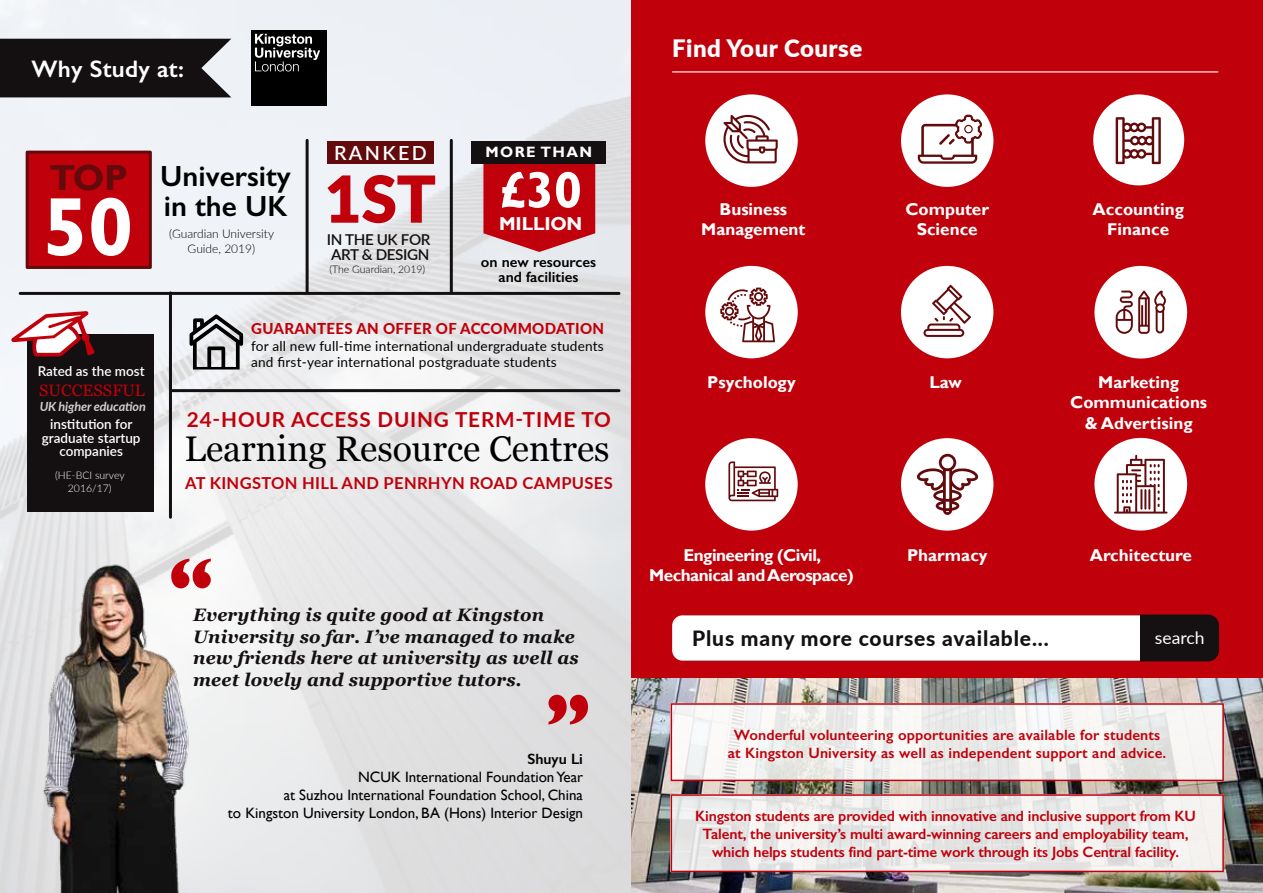
<style>
.page{position:relative;width:1263px;height:893px;background:#fff}
.page>*{position:absolute;margin:0;border:0;box-sizing:border-box;transform-origin:0 0}
.t1{font:700 83.25px "Gill Sans";color:#fff}
.t2{font:700 51.45px "Gill Sans";color:#fff}
.t3{font:700 36.15px "Gill Sans";color:#620a0c}
.t4{font:35.7px "Georgia";color:#000}
.t5{font:600 29.25px/29.2px "Gill Sans";color:#000}
.t6{font:900 24px "Lato";letter-spacing:.02em;color:#fff}
.t7{font:600 24px "Gill Sans";letter-spacing:.01em;color:#fff}
.t8{font:800 21px "Lato";letter-spacing:.04em;color:#141011}
.t9{font:700 20.7px "Lato";letter-spacing:.04em;color:#c0000b}
.t10{font:600 19.5px "Lato";letter-spacing:.12em;color:#fff}
.t11{font:700 18.75px "Gill Sans";letter-spacing:-.01em;color:#fff}
.t12{font:italic 700 18px/21.6px "Georgia";letter-spacing:.01em;color:#141011}
.t13{font:17.25px "Lato";color:#fff}
.t14{font:700 17.1px/20.5px "Gill Sans";color:#fff;text-align:center}
.t15{font:700 17.1px/20.5px "Gill Sans";letter-spacing:-.03em;color:#fff;text-align:center}
.t16{font:700 16.5px "Lato";letter-spacing:.02em;color:#c0000b}
.t17{font:16.5px "Georgia";letter-spacing:.01em;color:#c0000b}
.t18{font:600 15px/18px "Gill Sans";letter-spacing:-.01em;color:#c0000b;text-align:center}
.t19{font:15px/18px "Gill Sans";color:#000;text-align:right}
.t20{font:600 15px/18px "Gill Sans";letter-spacing:.01em;color:#c0000b;text-align:center}
.t21{font:600 15px/15px "Gill Sans";color:#000;text-align:center}
.t22{font:800 15px "Lato";letter-spacing:.02em;color:#c0000b}
.t23{font:600 15px/15px "Lato";letter-spacing:-.025em;color:#141011}
.t24{font:700 15px "Gill Sans";letter-spacing:.09em;color:#fff}
.t25{font:13.65px/16.4px "Lato";letter-spacing:.015em;color:#000}
.t26{font:600 13.5px/13.5px "Lato";color:#fff;text-align:center}
.t27{font:italic 700 12.6px "Lato";letter-spacing:-.01em;color:#fff}
.t28{font:300 12px/14.4px "Lato";color:#000;text-align:center}
.t29{font:300 10.5px/12.6px "Lato";color:#fff;text-align:center}
.t30{font:300 10.5px "Lato";color:#000}
.s1{font-family:"Lato";font-weight:800;font-size:63px;color:#c0000b}
</style>
<div class="page">
<img style="left:0;top:0;width:631px;height:893px">
<div style="left:26px;top:151px;width:126px;height:118px;background:#c0000b;border:3px solid #620a0c"></div>
<img style="left:31px;top:543px;width:180px;height:350px">
<div style="left:631px;top:0;width:632px;height:679px;background:#c0000b"></div>
<div style="left:901px;top:94px;width:92px;height:93px;background:#fff;border-radius:50%"></div>
<img style="left:631px;top:678px;width:632px;height:215px">
<svg style="left:548px;top:695px;width:40px;height:29px"></svg>
<svg style="left:171px;top:559px;width:40px;height:29px"></svg>
<div style="left:0;top:39px;width:231px;height:58px;background:#141011"></div>
<div style="left:251px;top:30px;width:76px;height:76px;background:#000"></div>
<svg style="left:255px;top:34px;width:65px;height:38px"></svg>
<div style="left:705px;top:266px;width:93px;height:92px;background:#fff;border-radius:50%"></div>
<div style="left:705px;top:94px;width:93px;height:93px;background:#fff;border-radius:50%"></div>
<svg style="left:1093px;top:94px;width:92px;height:92px"></svg>
<div style="left:901px;top:266px;width:92px;height:92px;background:#fff;border-radius:50%"></div>
<svg style="left:923px;top:285px;width:48px;height:52px"></svg>
<svg style="left:1094px;top:437px;width:94px;height:94px"></svg>
<div style="left:705px;top:438px;width:93px;height:93px;background:#fff;border-radius:50%"></div>
<svg style="left:728px;top:461px;width:50px;height:40px"></svg>
<div style="left:901px;top:438px;width:92px;height:93px;background:#fff;border-radius:50%"></div>
<svg style="left:672px;top:615px;width:547px;height:46px;background:#dbd8d8"></svg>
<hr style="left:672px;top:71px;width:546px;height:1px;background:#fff">
<svg style="left:1094px;top:265px;width:94px;height:94px"></svg>
<svg style="left:723px;top:115px;width:55px;height:48px"></svg>
<svg style="left:720px;top:287px;width:55px;height:55px"></svg>
<svg style="left:917px;top:454px;width:62px;height:61px"></svg>
<svg style="left:671px;top:794px;width:553px;height:78px"></svg>
<svg style="left:671px;top:703px;width:553px;height:78px"></svg>
<svg style="left:167px;top:290px;width:455px;height:104px"></svg>
<hr style="left:169px;top:380px;width:3px;height:137px;background:#141011">
<hr style="left:20px;top:292px;width:599px;height:3px;background:#141011">
<hr style="left:450px;top:140px;width:3px;height:153px;background:#141011">
<hr style="left:306px;top:140px;width:3px;height:153px;background:#141011">
<svg style="left:483px;top:163px;width:112px;height:89px;background:#c21a24"></svg>
<div style="left:471px;top:141px;width:134px;height:22px;background:#141011"></div>
<div style="left:27px;top:334px;width:126px;height:177px;background:#141011"></div>
<svg style="left:10px;top:310px;width:86px;height:47px"></svg>
<svg style="left:190px;top:314px;width:53px;height:55px"></svg>
<svg style="left:918px;top:115px;width:64px;height:49px"></svg>
<div style="left:327px;top:141px;width:107px;height:23px;background:#620a0c"></div>
<svg style="left:326px;top:174px;width:110px;height:50px"></svg>
<h3 class="t7" style="left:32px;top:54px;width:154px">Why Study at:</h3>
<h3 class="t10" style="left:334px;top:139px;width:94px">RANKED</h3>
<h3 class="t3" style="left:50px;top:157px;width:80px">TOP</h3>
<h1 class="t1" style="left:43px;top:177px;width:93px">50</h1>
<h3 class="t5" style="left:160px;top:161px;width:277px">University<br>in the UK <span class="s1">1ST</span></h3>
<p class="t23" style="left:327px;top:231px;width:105px">IN THE UK FOR<br>ART &amp; DESIGN</p>
<p class="t28" style="left:169px;top:226px;width:106px">(Guardian University<br>Guide, 2019)</p>
<p class="t30" style="left:329px;top:262px;width:97px">(The Guardian, 2019)</p>
<p class="t24" style="left:486px;top:143px;width:108px">MORE THAN</p>
<h2 class="t2" style="left:499px;top:159px;width:84px">£30</h2>
<p class="t11" style="left:499px;top:212px;width:85px">MILLION</p>
<p class="t21" style="left:481px;top:255px;width:117px">on new resources and facilities</p>
<p class="t26" style="left:38px;top:364px;width:108px">Rated as the most</p>
<p class="t17" style="left:39px;top:378px;width:107px">SUCCESSFUL</p>
<p class="t27" style="left:39px;top:398px;width:108px">UK higher education</p>
<p class="t26" style="left:42px;top:417px;width:100px">institution for graduate startup companies</p>
<p class="t29" style="left:55px;top:469px;width:71px">(HE-BCI survey<br>2016/17)</p>
<p class="t22" style="left:251px;top:318px;width:354px">GUARANTEES AN OFFER OF ACCOMMODATION</p>
<p class="t25" style="left:251px;top:337px;width:354px">for all new full-time international undergraduate students and first-year international postgraduate students</p>
<h3 class="t9" style="left:187px;top:405px;width:425px">24-HOUR ACCESS DUING TERM-TIME TO</h3>
<h3 class="t4" style="left:185px;top:423px;width:427px">Learning Resource Centres</h3>
<p class="t16" style="left:185px;top:470px;width:429px">AT KINGSTON HILL AND PENRHYN ROAD CAMPUSES</p>
<p class="t12" style="left:193px;top:603px;width:387px">Everything is quite good at Kingston University so far. I’ve managed to make new friends here at university as well as meet lovely and supportive tutors.</p>
<p class="t21" style="left:527px;top:752px;width:57px">Shuyu Li</p>
<p class="t19" style="left:228px;top:768px;width:356px">NCUK International Foundation Year<br>at Suzhou International Foundation School, China<br>to Kingston University London, BA (Hons) Interior Design</p>
<h3 class="t6" style="left:672px;top:30px;width:192px">Find Your Course</h3>
<p class="t14" style="left:701px;top:199px;width:106px">Business<br>Management</p>
<p class="t14" style="left:905px;top:199px;width:85px">Computer<br>Science</p>
<p class="t14" style="left:1092px;top:199px;width:93px">Accounting<br>Finance</p>
<p class="t14" style="left:707px;top:372px;width:90px">Psychology</p>
<p class="t14" style="left:929px;top:372px;width:34px">Law</p>
<p class="t14" style="left:1070px;top:372px;width:139px">Marketing<br>Communications &amp; Advertising</p>
<p class="t15" style="left:649px;top:545px;width:206px">Engineering (Civil,<br>Mechanical and Aerospace)</p>
<p class="t14" style="left:907px;top:545px;width:82px">Pharmacy</p>
<p class="t14" style="left:1090px;top:545px;width:104px">Architecture</p>
<h3 class="t8" style="left:692px;top:623px;width:358px">Plus many more courses available...</h3>
<p class="t13" style="left:1155px;top:625px;width:51px">search</p>
<p class="t20" style="left:728px;top:725px;width:440px">Wonderful volunteering opportunities are available for students at Kingston University as well as independent support and advice.</p>
<p class="t18" style="left:695px;top:806px;width:502px">Kingston students are provided with innovative and inclusive support from KU<br>Talent, the university’s multi award-winning careers and employability team, which helps students find part-time work through its Jobs Central facility.</p>
</div>
